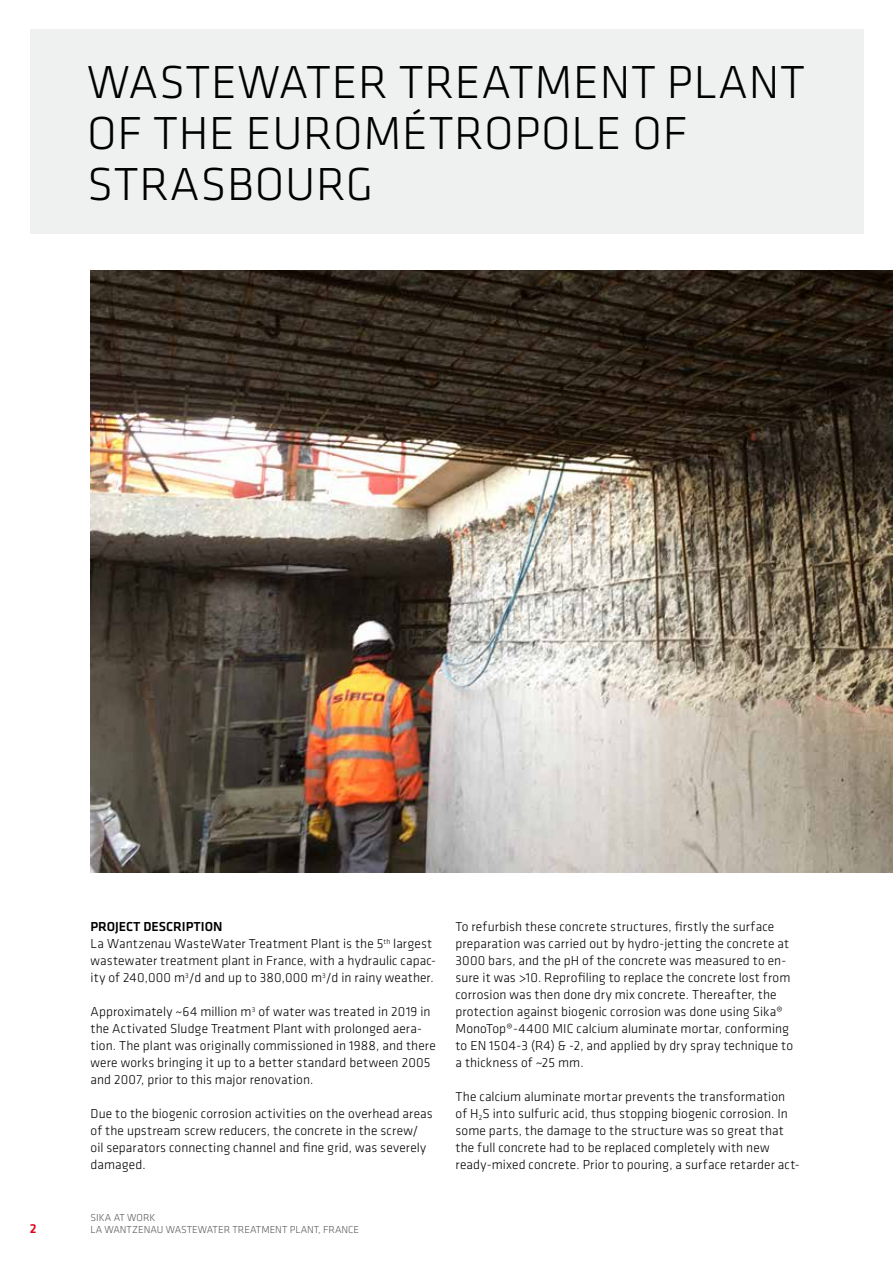
<style>
.page{position:relative;width:893px;height:1263px;background:#fff}
.page>*{position:absolute;margin:0;border:0;box-sizing:border-box;transform-origin:0 0}
.t1{font:300 48px/51px "Klavika";letter-spacing:.015em;color:#000}
.t2{font:300 13.5px/17px "Klavika";letter-spacing:.01em;color:#000}
.t3{font:500 13.5px "Klavika";color:#e2001a}
.t4{font:300 10.5px "Klavika";color:#58585a}
.s1{font-weight:500}
</style>
<div class="page">
<div style="left:30px;top:30px;width:833px;height:204px;background:#eceded"></div>
<img style="left:91px;top:270px;width:802px;height:602px">
<h1 class="t1" style="left:87px;top:56px;width:719px">WASTEWATER TREATMENT PLANT<br>OF THE EUROMÉTROPOLE OF<br>STRASBOURG</h1>
<p class="t2" style="left:91px;top:918px;width:347px"><span class="s1">PROJECT DESCRIPTION<br></span>La Wantzenau WasteWater Treatment Plant is the 5<sup>th</sup> largest wastewater treatment plant in France, with a hydraulic capac&shy;ity of 240,000 m<sup>3</sup>/d and up to 380,000 m<sup>3</sup>/d in rainy weather.</p>
<p class="t2" style="left:91px;top:1003px;width:347px">Approximately ~64 million m<sup>3</sup> of water was treated in 2019 in the Activated Sludge Treatment Plant with prolonged aera&shy;tion. The plant was originally commissioned in 1988, and there were works bringing it up to a better standard between 2005 and 2007, prior to this major renovation.</p>
<p class="t2" style="left:91px;top:1105px;width:344px">Due to the biogenic corrosion activities on the overhead areas of the upstream screw reducers, the concrete in the screw/ oil separators connecting channel and fine grid, was severely damaged.</p>
<p class="t4" style="left:91px;top:1211px;width:66px">SIKA AT WORK</p>
<p class="t3" style="left:30px;top:1219px;width:8px">2</p>
<p class="t4" style="left:91px;top:1223px;width:270px">LA WANTZENAU WASTEWATER TREATMENT PLANT, FRANCE</p>
<p class="t2" style="left:455px;top:918px;width:339px">To refurbish these concrete structures, firstly the surface preparation was carried out by hydro-jetting the concrete at 3000 bars, and the pH of the concrete was measured to en&shy;sure it was &gt;10. Reprofiling to replace the concrete lost from corrosion was then done dry mix concrete. Thereafter, the protection against biogenic corrosion was done using Sika® MonoTop®-4400 MIC calcium aluminate mortar, conforming to EN 1504-3 (R4) &amp; -2, and applied by dry spray technique to a thickness of ~25 mm.</p>
<p class="t2" style="left:455px;top:1088px;width:346px">The calcium aluminate mortar prevents the transformation of H<sub>2</sub>S into sulfuric acid, thus stopping biogenic corrosion. In some parts, the damage to the structure was so great that the full concrete had to be replaced completely with new ready-mixed concrete. Prior to pouring, a surface retarder act-</p>
</div>
